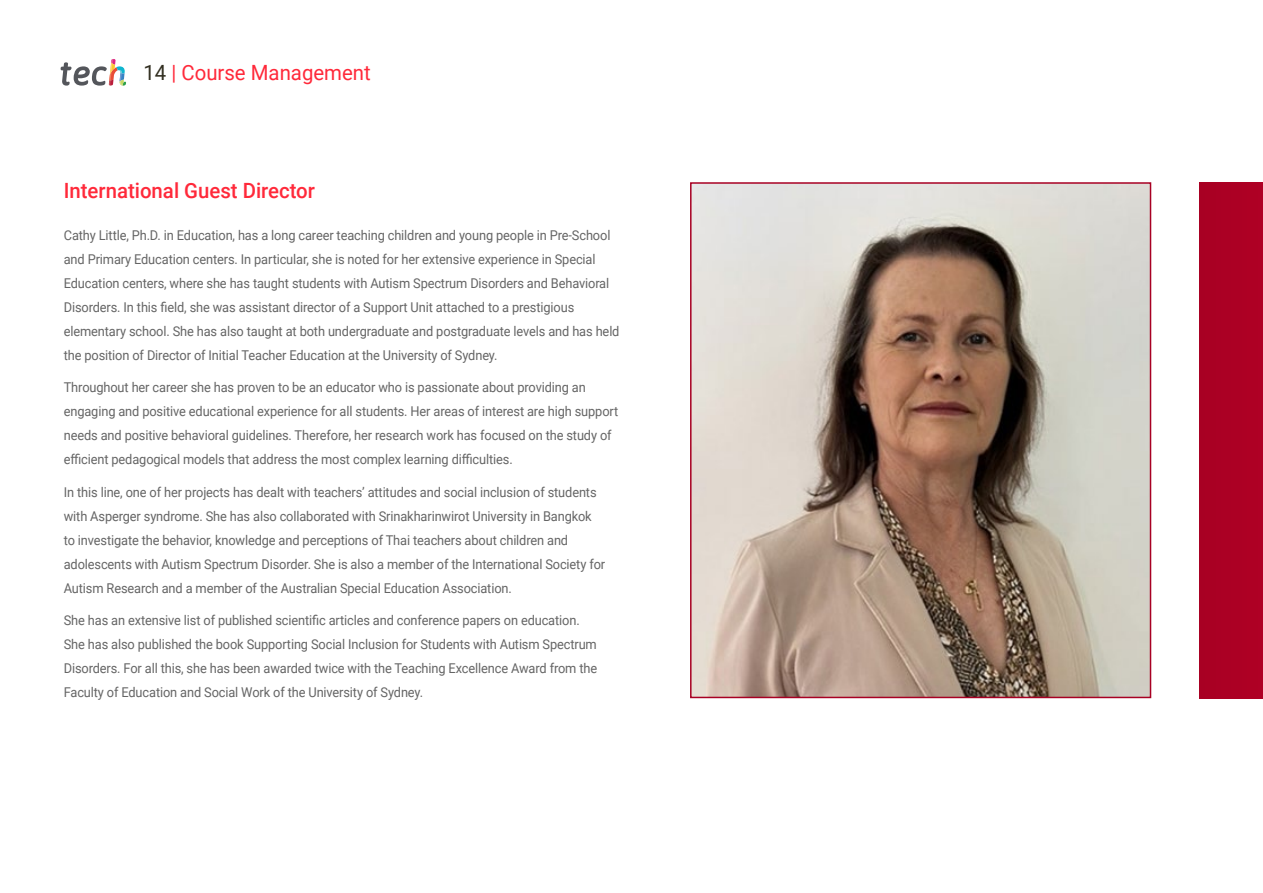
<style>
.page{position:relative;width:1263px;height:893px;background:#fff}
.page>*{position:absolute;margin:0;border:0;box-sizing:border-box;transform-origin:0 0}
.t1{font:500 21px "Roboto";color:#ff293a}
.t2{font:21px "Roboto";color:#ff293a}
.t3{font:13.5px/24px "Roboto";letter-spacing:-.01em;color:#656565;scale:.95 1}
.s1{color:#312e20}
</style>
<div class="page">
<div style="left:1199px;top:182px;width:64px;height:516px;background:#ab0024"></div>
<img style="left:693px;top:185px;width:455px;height:510px">
<div style="left:690px;top:182px;width:461px;height:516px;border:2px solid #a80023"></div>
<svg style="left:61px;top:59px;width:65px;height:27px"></svg>
<h1 class="t2" style="left:144px;top:57px;width:229px"><span class="s1">14</span> | Course Management</h1>
<h1 class="t1" style="left:64px;top:176px;width:253px">International Guest Director</h1>
<p class="t3" style="left:64px;top:222px;width:586px">Cathy Little, Ph.D. in Education, has a long career teaching children and young people in Pre-School and Primary Education centers. In particular, she is noted for her extensive experience in Special Education centers, where she has taught students with Autism Spectrum Disorders and Behavioral Disorders. In this field, she was assistant director of a Support Unit attached to a prestigious elementary school. She has also taught at both undergraduate and postgraduate levels and has held the position of Director of Initial Teacher Education at the University of Sydney.</p>
<p class="t3" style="left:64px;top:375px;width:585px">Throughout her career she has proven to be an educator who is passionate about providing an engaging and positive educational experience for all students. Her areas of interest are high support needs and positive behavioral guidelines. Therefore, her research work has focused on the study of efficient pedagogical models that address the most complex learning difficulties.</p>
<p class="t3" style="left:64px;top:479px;width:571px">In this line, one of her projects has dealt with teachers’ attitudes and social inclusion of students with Asperger syndrome. She has also collaborated with Srinakharinwirot University in Bangkok to investigate the behavior, knowledge and perceptions of Thai teachers about children and adolescents with Autism Spectrum Disorder. She is also a member of the International Society for Autism Research and a member of the Australian Special Education Association.</p>
<p class="t3" style="left:64px;top:608px;width:563px">She has an extensive list of published scientific articles and conference papers on education.<br>She has also published the book Supporting Social Inclusion for Students with Autism Spectrum Disorders. For all this, she has been awarded twice with the Teaching Excellence Award from the Faculty of Education and Social Work of the University of Sydney.</p>
</div>
